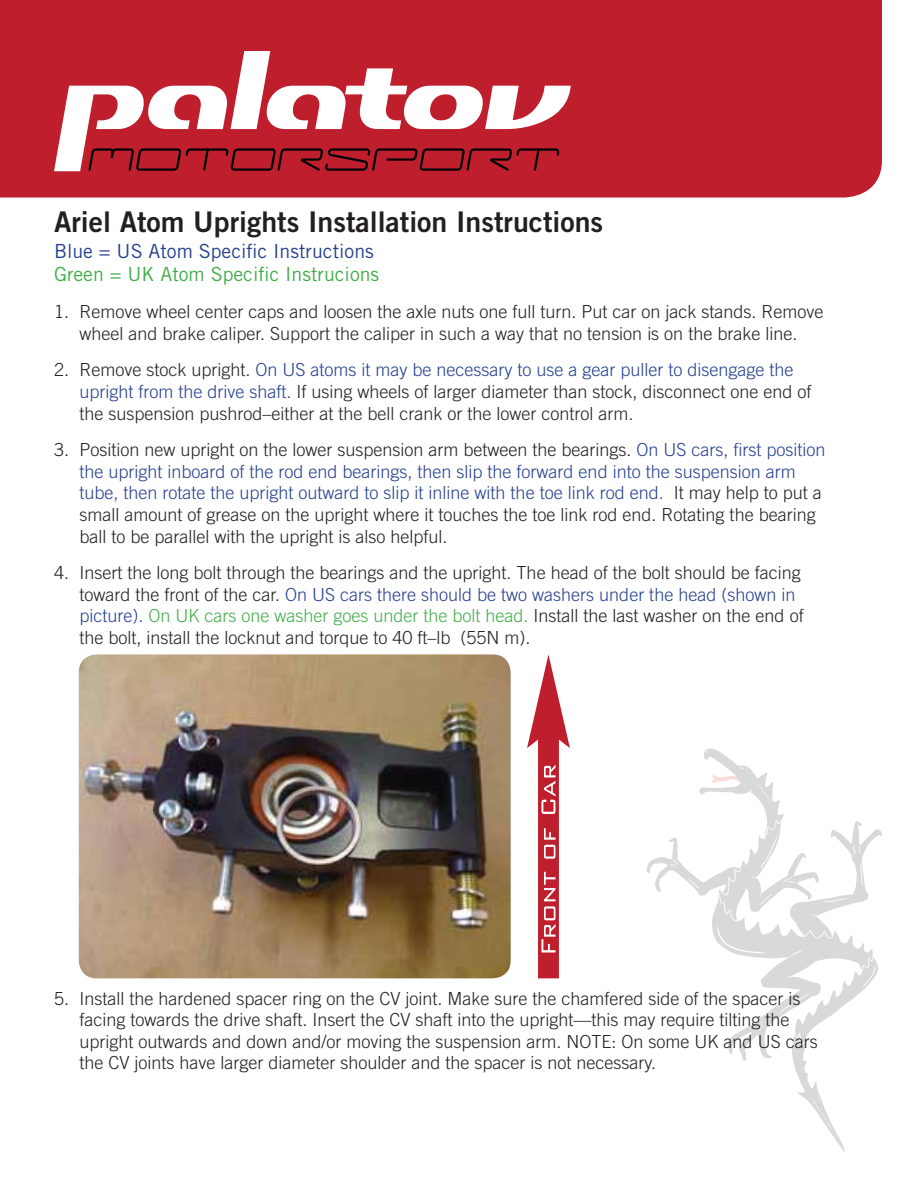
<style>
.page{position:relative;width:918px;height:1188px;background:#fff}
.page>*{position:absolute;margin:0;border:0;box-sizing:border-box;transform-origin:0 0}
.t1{font:28.5px "Trade Gothic Bold Two";color:#231f20}
.t2{font:19.5px "Trade Gothic";color:#25408f}
.t3{font:19.5px "Trade Gothic";color:#41ad49}
.t4{font:300 18px/21.6px "Trade Gothic";color:#231f20}
.s1{color:#25408f}
.s2{color:#41ad49}
</style>
<div class="page">
<svg style="left:646px;top:748px;width:236px;height:404px"></svg>
<div style="left:0;top:0;width:882px;height:198px;background:#bf1e2d"></div>
<img style="left:79px;top:654px;width:432px;height:324px">
<svg style="left:527px;top:654px;width:43px;height:324px"></svg>
<svg style="left:54px;top:51px;width:517px;height:122px"></svg>
<h1 class="t1" style="left:54px;top:204px;width:551px">Ariel Atom Uprights Installation Instructions</h1>
<p class="t2" style="left:54px;top:239px;width:321px">Blue = US Atom Specific Instructions</p>
<p class="t3" style="left:54px;top:262px;width:327px">Green = UK Atom Specific Instrucions</p>
<p class="t4" style="left:54px;top:301px;width:771px;text-align:center">1. Remove wheel center caps and loosen the axle nuts one full turn. Put car on jack stands. Remove wheel and brake caliper. Support the caliper in such a way that no tension is on the brake line.</p>
<p class="t4" style="left:80px;top:359px;width:734px;text-indent:-26px">2. Remove stock upright. <span class="s1">On US atoms it may be necessary to use a gear puller to disengage the upright from the drive shaft.</span> If using wheels of larger diameter than stock, disconnect one end of the suspension pushrod–either at the bell crank or the lower control arm.</p>
<p class="t4" style="left:80px;top:439px;width:748px;text-indent:-26px">3. Position new upright on the lower suspension arm between the bearings. <span class="s1">On US cars, first position the upright inboard of the rod end bearings, then slip the forward end into the suspension arm tube, then rotate the upright outward to slip it inline with the toe link rod end.</span> It may help to put a small amount of grease on the upright where it touches the toe link rod end. Rotating the bearing ball to be parallel with the upright is also helpful.</p>
<p class="t4" style="left:80px;top:562px;width:726px;text-indent:-26px">4. Insert the long bolt through the bearings and the upright. The head of the bolt should be facing toward the front of the car. <span class="s1">On US cars there should be two washers under the head (shown in picture).</span> <span class="s2">On UK cars one washer goes under the bolt head.</span> Install the last washer on the end of the bolt, install the locknut and torque to 40 ft–lb (55N m).</p>
<p class="t4" style="left:80px;top:987px;width:740px;text-indent:-26px">5. Install the hardened spacer ring on the CV joint. Make sure the chamfered side of the spacer is facing towards the drive shaft. Insert the CV shaft into the upright—this may require tilting the upright outwards and down and/or moving the suspension arm. NOTE: On some UK and US cars the CV joints have larger diameter shoulder and the spacer is not necessary.</p>
</div>
